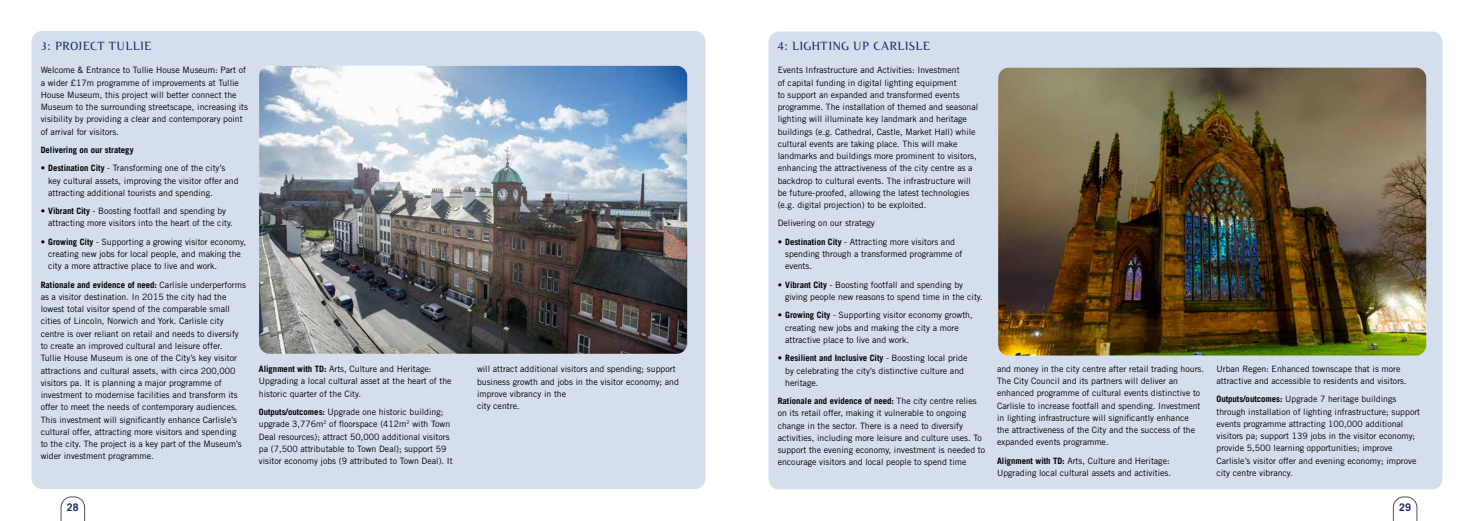
<style>
.page{position:relative;width:1474px;height:521px;background:#fff}
.page>*{position:absolute;margin:0;border:0;box-sizing:border-box;transform-origin:0 0}
.t1{font:12.25px "Cutoff Pro";letter-spacing:.04em;color:#192a67}
.t2{font:700 10.5px "Trade Gothic LT Std";color:#192a67}
.t3{font:8.75px/12.2px "Trade Gothic LT Std";color:#000}
.t4{font:700 8.75px "Trade Gothic LT Std";color:#000}
.s1{font-weight:700}
</style>
<div class="page">
<div style="left:768px;top:32px;width:674px;height:457px;background:#d5deed;border-radius:11px"></div>
<div style="left:32px;top:31px;width:673px;height:458px;background:#d5deed;border-radius:11px"></div>
<img style="left:259px;top:66px;width:428px;height:288px">
<img style="left:998px;top:68px;width:428px;height:288px">
<svg style="left:61px;top:496px;width:24px;height:25px"></svg>
<svg style="left:1392px;top:496px;width:25px;height:25px"></svg>
<h1 class="t1" style="left:41px;top:39px;width:112px">3: PROJECT TULLIE</h1>
<h1 class="t1" style="left:777px;top:39px;width:154px">4: LIGHTING UP CARLISLE</h1>
<p class="t3" style="left:41px;top:64px;width:209px">Welcome &amp; Entrance to Tullie House Museum: Part of a wider £17m programme of improvements at Tullie House Museum, this project will better connect the Museum to the surrounding streetscape, increasing its visibility by providing a clear and contemporary point of arrival for visitors.</p>
<p class="t4" style="left:41px;top:144px;width:94px">Delivering on our strategy</p>
<p class="t3" style="left:48px;top:162px;width:192px;text-indent:-7px">• <span class="s1">Destination City</span> - Transforming one of the city’s key cultural assets, improving the visitor offer and attracting additional tourists and spending.</p>
<p class="t3" style="left:48px;top:205px;width:186px;text-indent:-7px">• <span class="s1">Vibrant City</span> - Boosting footfall and spending by attracting more visitors into the heart of the city.</p>
<p class="t3" style="left:48px;top:235px;width:199px;text-indent:-7px">• <span class="s1">Growing City</span> - Supporting a growing visitor economy, creating new jobs for local people, and making the city a more attractive place to live and work.</p>
<p class="t3" style="left:41px;top:278px;width:207px"><span class="s1">Rationale and evidence of need:</span> Carlisle underperforms as a visitor destination. In 2015 the city had the lowest total visitor spend of the comparable small cities of Lincoln, Norwich and York. Carlisle city centre is over reliant on retail and needs to diversify to create an improved cultural and leisure offer.<br>Tullie House Museum is one of the City’s key visitor attractions and cultural assets, with circa 200,000 visitors pa. It is planning a major programme of investment to modernise facilities and transform its offer to meet the needs of contemporary audiences.<br>This investment will significantly enhance Carlisle’s cultural offer, attracting more visitors and spending<br>to the city. The project is a key part of the Museum’s wider investment programme.</p>
<p class="t3" style="left:259px;top:363px;width:194px"><span class="s1">Alignment with TD:</span> Arts, Culture and Heritage:<br>Upgrading a local cultural asset at the heart of the historic quarter of the City.</p>
<p class="t3" style="left:259px;top:406px;width:195px"><span class="s1">Outputs/outcomes:</span> Upgrade one historic building; upgrade 3,776m<sup>2</sup> of floorspace (412m<sup>2</sup> with Town Deal resources); attract 50,000 additional visitors pa (7,500 attributable to Town Deal); support 59 visitor economy jobs (9 attributed to Town Deal). It</p>
<p class="t3" style="left:477px;top:363px;width:203px">will attract additional visitors and spending; support business growth and jobs in the visitor economy; and improve vibrancy in the<br>city centre.</p>
<p class="t3" style="left:777px;top:64px;width:202px">Events Infrastructure and Activities: Investment<br>of capital funding in digital lighting equipment<br>to support an expanded and transformed events programme. The installation of themed and seasonal lighting will illuminate key landmark and heritage buildings (e.g. Cathedral, Castle, Market Hall) while cultural events are taking place. This will make landmarks and buildings more prominent to visitors, enhancing the attractiveness of the city centre as a backdrop to cultural events. The infrastructure will be future-proofed, allowing the latest technologies (e.g. digital projection) to be exploited.</p>
<p class="t3" style="left:777px;top:217px;width:98px">Delivering on our strategy</p>
<p class="t3" style="left:785px;top:235px;width:179px;text-indent:-7px">• <span class="s1">Destination City</span> - Attracting more visitors and spending through a transformed programme of events.</p>
<p class="t3" style="left:785px;top:278px;width:199px;text-indent:-7px">• <span class="s1">Vibrant City</span> - Boosting footfall and spending by giving people new reasons to spend time in the city.</p>
<p class="t3" style="left:785px;top:309px;width:189px;text-indent:-7px">• <span class="s1">Growing City</span> - Supporting visitor economy growth, creating new jobs and making the city a more attractive place to live and work.</p>
<p class="t3" style="left:785px;top:352px;width:184px;text-indent:-7px">• <span class="s1">Resilient and Inclusive City</span> - Boosting local pride by celebrating the city’s distinctive culture and heritage.</p>
<p class="t3" style="left:777px;top:395px;width:209px"><span class="s1">Rationale and evidence of need:</span> The city centre relies on its retail offer, making it vulnerable to ongoing change in the sector. There is a need to diversify activities, including more leisure and culture uses. To support the evening economy, investment is needed to encourage visitors and local people to spend time</p>
<p class="t3" style="left:997px;top:362px;width:209px">and money in the city centre after retail trading hours.<br>The City Council and its partners will deliver an enhanced programme of cultural events distinctive to Carlisle to increase footfall and spending. Investment in lighting infrastructure will significantly enhance<br>the attractiveness of the City and the success of the expanded events programme.</p>
<p class="t3" style="left:997px;top:454px;width:176px"><span class="s1">Alignment with TD:</span> Arts, Culture and Heritage:<br>Upgrading local cultural assets and activities.</p>
<p class="t3" style="left:1216px;top:362px;width:192px">Urban Regen: Enhanced townscape that is more attractive and accessible to residents and visitors.</p>
<p class="t3" style="left:1216px;top:393px;width:205px"><span class="s1">Outputs/outcomes:</span> Upgrade 7 heritage buildings through installation of lighting infrastructure; support events programme attracting 100,000 additional visitors pa; support 139 jobs in the visitor economy; provide 5,500 learning opportunities; improve Carlisle’s visitor offer and evening economy; improve city centre vibrancy.</p>
<p class="t2" style="left:67px;top:501px;width:13px">28</p>
<p class="t2" style="left:1399px;top:501px;width:13px">29</p>
</div>
